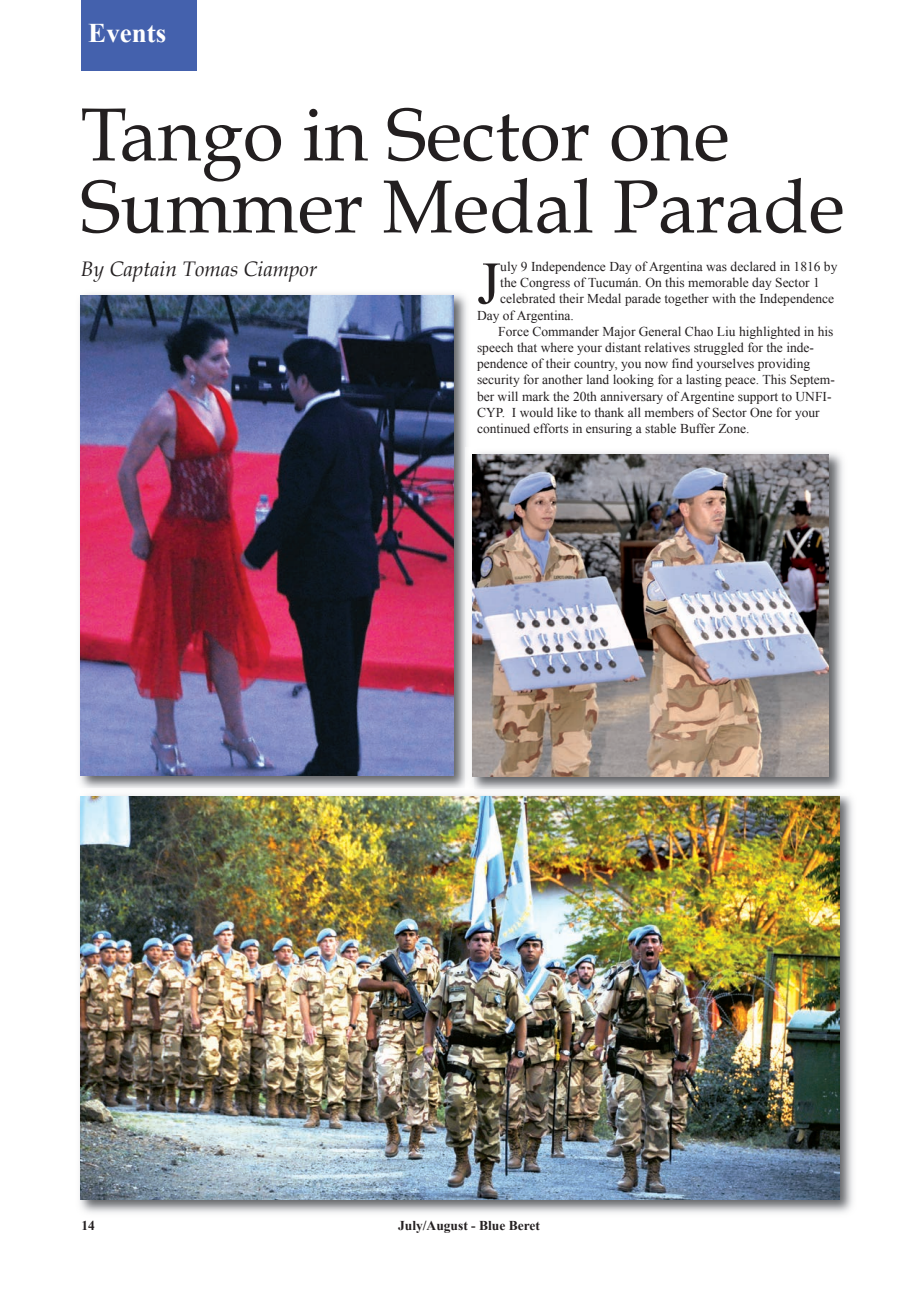
<style>
.page{position:relative;width:920px;height:1290px;background:#fff}
.page>*{position:absolute;margin:0;border:0;box-sizing:border-box;transform-origin:0 0}
.t1{font:75px/72px "Book Antiqua";color:#231f20}
.t2{font:60.15px "Times New Roman";color:#231f20}
.t3{font:700 27px "Times New Roman";color:#fff}
.t4{font:italic 21px "Book Antiqua";color:#231f20}
.t5{font:13.5px "Times New Roman";color:#231f20}
.t6{font:700 13.5px "Times New Roman";color:#231f20}
</style>
<div class="page">
<img style="left:79px;top:796px;width:774px;height:417px">
<img style="left:81px;top:796px;width:758px;height:404px">
<img style="left:79px;top:293px;width:388px;height:495px">
<img style="left:81px;top:295px;width:372px;height:480px">
<img style="left:466px;top:448px;width:377px;height:341px">
<img style="left:473px;top:454px;width:356px;height:323px">
<div style="left:81px;top:0;width:115px;height:71px;background:#4461ad"></div>
<h3 class="t3" style="left:88px;top:18px;width:80px">Events</h3>
<h1 class="t1" style="left:81px;top:100px;width:765px">Tango in Sector one<br>Summer Medal Parade</h1>
<h3 class="t4" style="left:81px;top:257px;width:238px">By Captain Tomas Ciampor</h3>
<h2 class="t2" style="left:477px;top:250px;width:25px">J</h2>
<p class="t5" style="left:500px;top:259px;width:339px">uly 9 Independence Day of Argentina was declared in 1816 by</p>
<p class="t5" style="left:500px;top:275px;width:321px">the Congress of Tucumán. On this memorable day Sector 1</p>
<p class="t5" style="left:500px;top:291px;width:336px">celebrated their Medal parade together with the Independence</p>
<p class="t5" style="left:477px;top:308px;width:98px">Day of Argentina.</p>
<p class="t5" style="left:498px;top:324px;width:337px">Force Commander Major General Chao Liu highlighted in his</p>
<p class="t5" style="left:477px;top:340px;width:339px">speech that where your distant relatives struggled for the inde-</p>
<p class="t5" style="left:477px;top:356px;width:335px">pendence of their country, you now find yourselves providing</p>
<p class="t5" style="left:477px;top:372px;width:359px">security for another land looking for a lasting peace. This Septem-</p>
<p class="t5" style="left:477px;top:389px;width:356px">ber will mark the 20th anniversary of Argentine support to UNFI-</p>
<p class="t5" style="left:477px;top:405px;width:344px">CYP. I would like to thank all members of Sector One for your</p>
<p class="t5" style="left:477px;top:421px;width:274px">continued efforts in ensuring a stable Buffer Zone.</p>
<p class="t6" style="left:81px;top:1218px;width:15px">14</p>
<p class="t6" style="left:398px;top:1218px;width:143px">July/August - Blue Beret</p>
</div>
